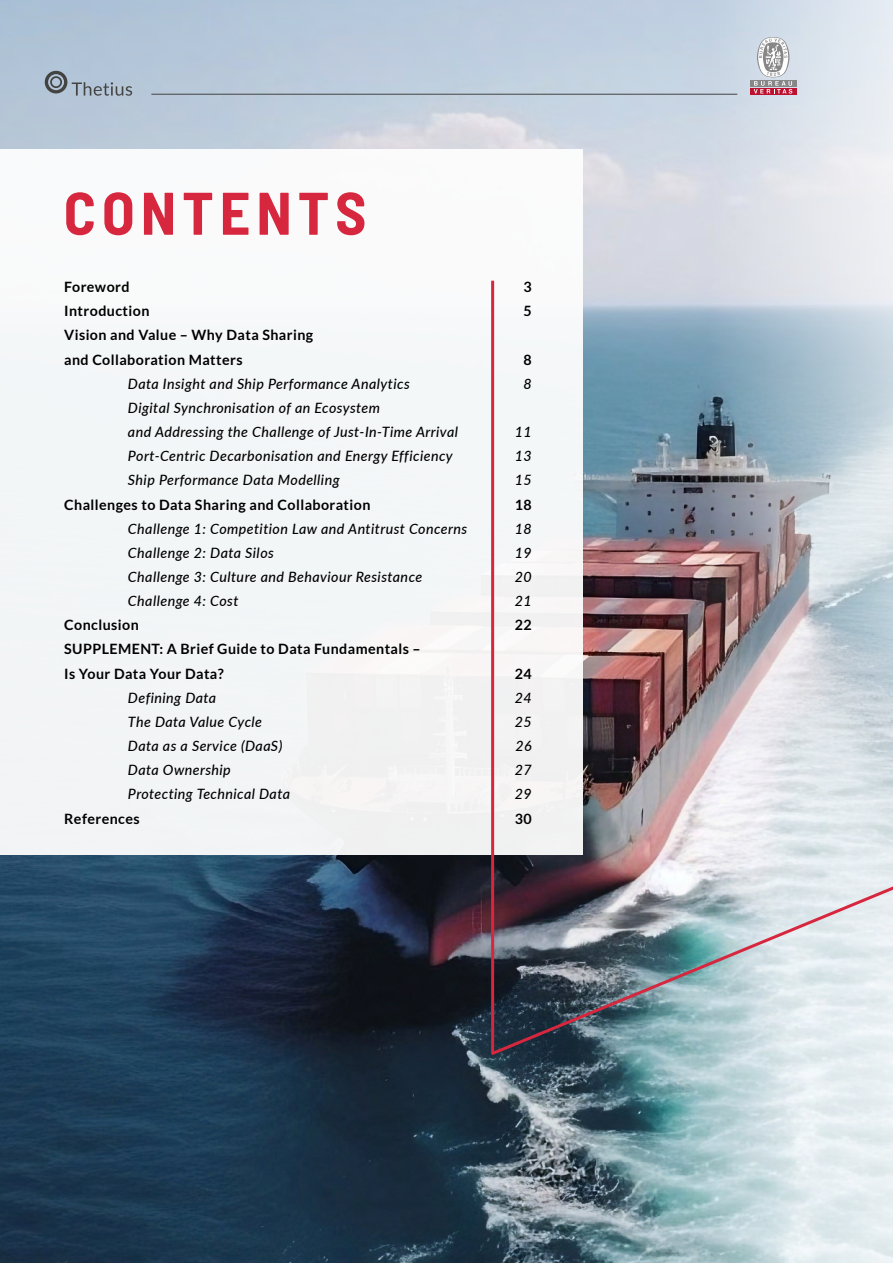
<style>
.page{position:relative;width:893px;height:1263px;background:#fff}
.page>*{position:absolute;margin:0;border:0;box-sizing:border-box;transform-origin:0 0}
.Large_Subtitle{font:700 semi-condensed 60px "Barlow";letter-spacing:.1em;color:#d7273e}
.t1{font:italic 500 14.25px/24.2px "Lato";letter-spacing:.03em;color:#000}
.t2{font:700 14.25px/24.2px "Lato";letter-spacing:.03em;color:#000}
</style>
<div class="page">
<img style="left:0;top:0;width:893px;height:1263px">
<div style="left:0;top:149px;width:583px;height:706px;background:#f3f6f7"></div>
<img style="left:490px;top:278px;width:403px;height:780px">
<svg style="left:45px;top:71px;width:87px;height:25px;background:#9aa8b6"></svg>
<hr style="left:151px;top:94px;width:586px;height:1px;background:#434342">
<div style="left:750px;top:80px;width:46px;height:7px;background:#878787"></div>
<div style="left:750px;top:88px;width:46px;height:7px;background:#bd112f"></div>
<svg style="left:754px;top:37px;width:38px;height:57px"></svg>
<p class="Large_Subtitle" style="left:64px;top:170px;width:304px">CONTENTS</p>
<p class="t2" style="left:64px;top:275px;width:67px">Foreword</p>
<p class="t2" style="left:523px;top:275px;width:10px">3</p>
<p class="t2" style="left:64px;top:299px;width:87px">Introduction</p>
<p class="t2" style="left:523px;top:299px;width:10px">5</p>
<p class="t2" style="left:64px;top:323px;width:251px">Vision and Value – Why Data Sharing and Collaboration Matters</p>
<p class="t2" style="left:523px;top:347px;width:10px">8</p>
<p class="t1" style="left:128px;top:371px;width:283px">Data Insight and Ship Performance Analytics</p>
<p class="t1" style="left:523px;top:371px;width:10px">8</p>
<p class="t1" style="left:128px;top:395px;width:331px">Digital Synchronisation of an Ecosystem<br>and Addressing the Challenge of Just-In-Time Arrival</p>
<p class="t1" style="left:515px;top:419px;width:18px">11</p>
<p class="t1" style="left:128px;top:443px;width:326px">Port-Centric Decarbonisation and Energy Efficiency</p>
<p class="t1" style="left:515px;top:443px;width:18px">13</p>
<p class="t1" style="left:128px;top:467px;width:213px">Ship Performance Data Modelling</p>
<p class="t1" style="left:515px;top:467px;width:18px">15</p>
<p class="t2" style="left:64px;top:492px;width:308px">Challenges to Data Sharing and Collaboration</p>
<p class="t2" style="left:515px;top:492px;width:18px">18</p>
<p class="t1" style="left:128px;top:516px;width:341px">Challenge 1: Competition Law and Antitrust Concerns</p>
<p class="t1" style="left:515px;top:516px;width:18px">18</p>
<p class="t1" style="left:128px;top:540px;width:147px">Challenge 2: Data Silos</p>
<p class="t1" style="left:515px;top:540px;width:18px">19</p>
<p class="t1" style="left:128px;top:564px;width:296px">Challenge 3: Culture and Behaviour Resistance</p>
<p class="t1" style="left:515px;top:564px;width:18px">20</p>
<p class="t1" style="left:128px;top:588px;width:112px">Challenge 4: Cost</p>
<p class="t1" style="left:515px;top:588px;width:18px">21</p>
<p class="t2" style="left:64px;top:613px;width:76px">Conclusion</p>
<p class="t2" style="left:515px;top:613px;width:18px">22</p>
<p class="t2" style="left:64px;top:637px;width:358px">SUPPLEMENT: A Brief Guide to Data Fundamentals –<br>Is Your Data Your Data?</p>
<p class="t2" style="left:515px;top:661px;width:18px">24</p>
<p class="t1" style="left:128px;top:685px;width:90px">Defining Data</p>
<p class="t1" style="left:515px;top:685px;width:18px">24</p>
<p class="t1" style="left:128px;top:709px;width:136px">The Data Value Cycle</p>
<p class="t1" style="left:515px;top:709px;width:18px">25</p>
<p class="t1" style="left:128px;top:733px;width:156px">Data as a Service (DaaS)</p>
<p class="t1" style="left:515px;top:733px;width:18px">26</p>
<p class="t1" style="left:128px;top:757px;width:104px">Data Ownership</p>
<p class="t1" style="left:515px;top:757px;width:18px">27</p>
<p class="t1" style="left:128px;top:781px;width:164px">Protecting Technical Data</p>
<p class="t1" style="left:515px;top:781px;width:18px">29</p>
<p class="t2" style="left:64px;top:806px;width:77px">References</p>
<p class="t2" style="left:515px;top:806px;width:18px">30</p>
</div>
